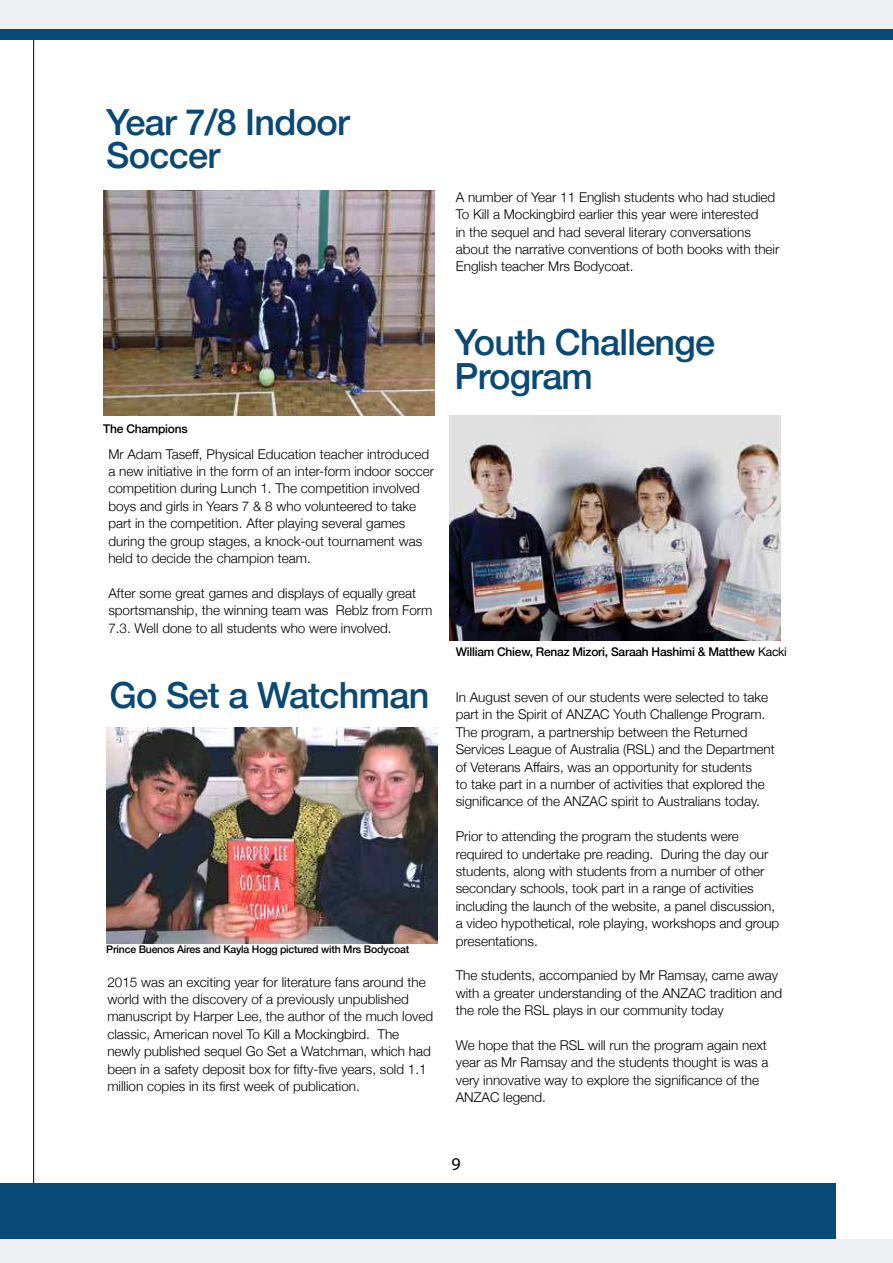
<style>
.page{position:relative;width:893px;height:1263px;background:#fff}
.page>*{position:absolute;margin:0;border:0;box-sizing:border-box;transform-origin:0 0}
.t1{font:500 36px/33.3px "Helvetica Neue";letter-spacing:-.02em;color:#084975}
.t2{font:18px "Myriad Pro";color:#000}
.t3{font:300 13.5px/17.4px "Helvetica Neue";color:#000}
.t4{font:500 12px "Helvetica Neue";letter-spacing:-.02em;color:#000}
.t5{font:500 10.5px "Helvetica Neue";letter-spacing:-.02em;color:#000}
.s1{font-weight:400}
</style>
<div class="page">
<hr style="left:33px;top:29px;width:1px;height:1210px;background:#000">
<img style="left:103px;top:191px;width:331px;height:225px">
<img style="left:106px;top:728px;width:331px;height:215px">
<img style="left:449px;top:416px;width:331px;height:224px">
<div style="left:0;top:1183px;width:835px;height:56px;background:#084975"></div>
<div style="left:0;top:1239px;width:893px;height:24px;background:#edeff3"></div>
<div style="left:0;top:1px;width:893px;height:28px;background:#edeff3"></div>
<div style="left:0;top:29px;width:893px;height:11px;background:#084975"></div>
<h1 class="t1" style="left:106px;top:102px;width:245px">Year 7/8 Indoor<br>Soccer</h1>
<p class="t3" style="left:456px;top:189px;width:325px">A number of Year 11 English students who had studied To Kill a Mockingbird earlier this year were interested<br>in the sequel and had several literary conversations about the narrative conventions of both books with their English teacher Mrs Bodycoat.</p>
<p class="t4" style="left:103px;top:419px;width:86px">The Champions</p>
<p class="t3" style="left:108px;top:444px;width:327px">Mr Adam Taseff, Physical Education teacher introduced a new initiative in the form of an inter-form indoor soccer competition during Lunch 1. The competition involved boys and girls in Years 7 &amp; 8 who volunteered to take part in the competition. After playing several games during the group stages, a knock-out tournament was held to decide the champion team.</p>
<p class="t3" style="left:108px;top:585px;width:326px">After some great games and displays of equally great sportsmanship, the winning team was Reblz from Form<br>7.3. Well done to all students who were involved.</p>
<h1 class="t1" style="left:109px;top:681px;width:321px">Go Set a Watchman</h1>
<p class="t5" style="left:106px;top:941px;width:304px">Prince Buenos Aires and Kayla Hogg pictured with Mrs Bodycoat</p>
<p class="t3" style="left:107px;top:974px;width:327px">2015 was an exciting year for literature fans around the world with the discovery of a previously unpublished manuscript by Harper Lee, the author of the much loved classic, American novel To Kill a Mockingbird. The newly published sequel Go Set a Watchman, which had been in a safety deposit box for fifty-five years, sold 1.1 million copies in its first week of publication.</p>
<h1 class="t1" style="left:454px;top:329px;width:262px">Youth Challenge<br>Program</h1>
<p class="t4" style="left:456px;top:647px;width:333px">William Chiew, Renaz Mizori, Saraah Hashimi &amp; Matthew <span class="s1">Kacki</span></p>
<p class="t3" style="left:456px;top:689px;width:321px">In August seven of our students were selected to take part in the Spirit of ANZAC Youth Challenge Program.<br>The program, a partnership between the Returned Services League of Australia (RSL) and the Department of Veterans Affairs, was an opportunity for students<br>to take part in a number of activities that explored the significance of the ANZAC spirit to Australians today.</p>
<p class="t3" style="left:456px;top:828px;width:325px">Prior to attending the program the students were required to undertake pre reading. During the day our students, along with students from a number of other secondary schools, took part in a range of activities including the launch of the website, a panel discussion, a video hypothetical, role playing, workshops and group presentations.</p>
<p class="t3" style="left:456px;top:968px;width:328px">The students, accompanied by Mr Ramsay, came away with a greater understanding of the ANZAC tradition and the role the RSL plays in our community today</p>
<p class="t3" style="left:456px;top:1037px;width:314px">We hope that the RSL will run the program again next year as Mr Ramsay and the students thought is was a very innovative way to explore the significance of the ANZAC legend.</p>
<h2 class="t2" style="left:451px;top:1153px;width:11px">9</h2>
</div>
